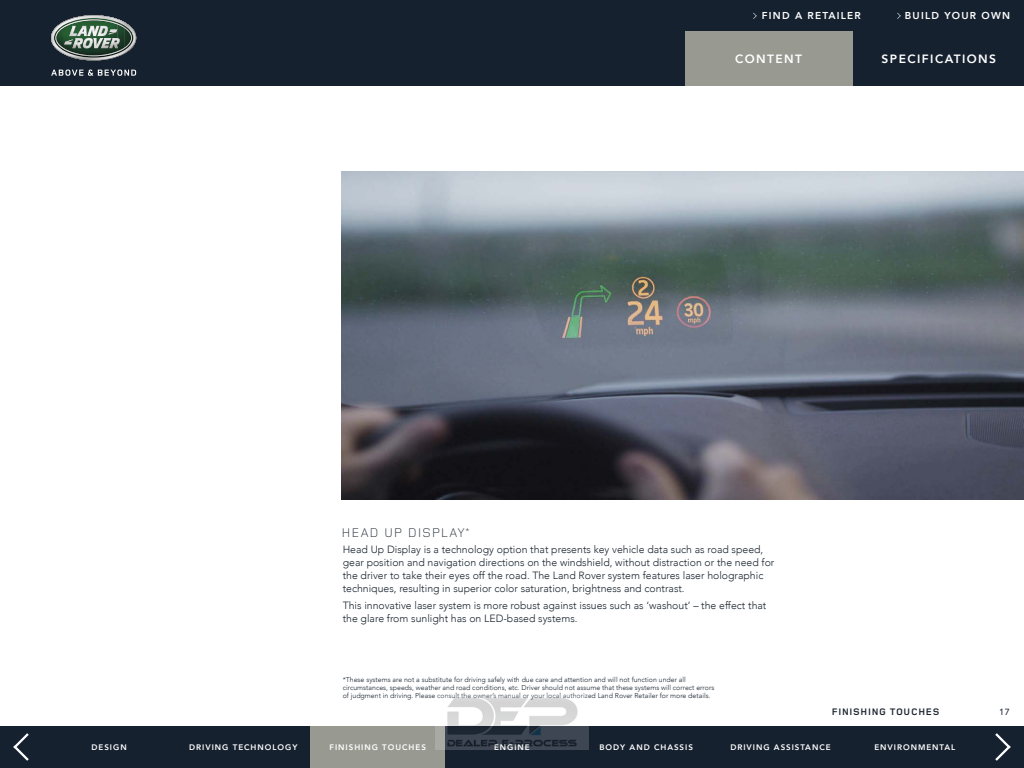
<style>
.page{position:relative;width:1024px;height:768px;background:#fff}
.page>*{position:absolute;margin:0;border:0;box-sizing:border-box;transform-origin:0 0}
.t1{font:300 13px "Land Rover Wide";color:#19242f}
.t2{font:800 12px "Avenir LT Com";letter-spacing:.12em;color:#fff}
.t3{font:300 10.5px/13px "Avenir LT Com";color:#19242f}
.t4{font:800 10px "Avenir LT Com";letter-spacing:.12em;color:#fff}
.t5{font:700 9.8px "Land Rover Wide";color:#19242f}
.t6{font:500 9.4px "Land Rover Wide";color:#19242f}
.t7{font:800 8px "Avenir LT Com";letter-spacing:.12em;color:#fff}
.t8{font:300 7px/8px "Avenir LT Com";color:#19242f}
</style>
<div class="page">
<div style="left:0;top:726px;width:1024px;height:42px;background:#16212f"></div>
<img style="left:341px;top:171px;width:683px;height:328px">
<div style="left:0;top:0;width:1024px;height:86px;background:#16212f"></div>
<svg style="left:897px;top:13px;width:4px;height:6px"></svg>
<svg style="left:753px;top:13px;width:4px;height:6px"></svg>
<svg style="left:13px;top:733px;width:16px;height:28px"></svg>
<svg style="left:995px;top:733px;width:16px;height:28px"></svg>
<svg style="left:51px;top:15px;width:85px;height:46px"></svg>
<svg style="left:51px;top:70px;width:85px;height:6px"></svg>
<div style="left:685px;top:32px;width:167px;height:54px;background:#989991"></div>
<div style="left:311px;top:726px;width:134px;height:42px;background:#989991"></div>
<img style="left:435px;top:697px;width:154px;height:53px">
<p class="t4" style="left:762px;top:10px;width:100px">FIND A RETAILER</p>
<p class="t4" style="left:905px;top:10px;width:107px">BUILD YOUR OWN</p>
<p class="t2" style="left:735px;top:52px;width:69px">CONTENT</p>
<p class="t2" style="left:882px;top:52px;width:116px">SPECIFICATIONS</p>
<p class="t1" style="left:341px;top:524px;width:130px">HEAD UP DISPLAY<sup>*</sup></p>
<p class="t3" style="left:343px;top:543px;width:433px">Head Up Display is a technology option that presents key vehicle data such as road speed, gear position and navigation directions on the windshield, without distraction or the need for the driver to take their eyes off the road. The Land Rover system features laser holographic techniques, resulting in superior color saturation, brightness and contrast.</p>
<p class="t3" style="left:343px;top:599px;width:425px">This innovative laser system is more robust against issues such as ‘washout’ – the effect that the glare from sunlight has on LED-based systems.</p>
<p class="t8" style="left:343px;top:675px;width:373px">*These systems are not a substitute for driving safely with due care and attention and will not function under all circumstances, speeds, weather and road conditions, etc. Driver should not assume that these systems will correct errors of judgment in driving. Please consult the owner’s manual or your local authorized Land Rover Retailer for more details.</p>
<p class="t5" style="left:832px;top:705px;width:110px">FINISHING TOUCHES</p>
<p class="t7" style="left:92px;top:742px;width:37px">DESIGN</p>
<p class="t7" style="left:189px;top:742px;width:110px">DRIVING TECHNOLOGY</p>
<p class="t7" style="left:330px;top:742px;width:98px">FINISHING TOUCHES</p>
<p class="t7" style="left:494px;top:742px;width:37px">ENGINE</p>
<p class="t7" style="left:600px;top:742px;width:95px">BODY AND CHASSIS</p>
<p class="t7" style="left:730px;top:742px;width:102px">DRIVING ASSISTANCE</p>
<p class="t7" style="left:874px;top:742px;width:82px">ENVIRONMENTAL</p>
<p class="t6" style="left:999px;top:705px;width:12px">17</p>
</div>
